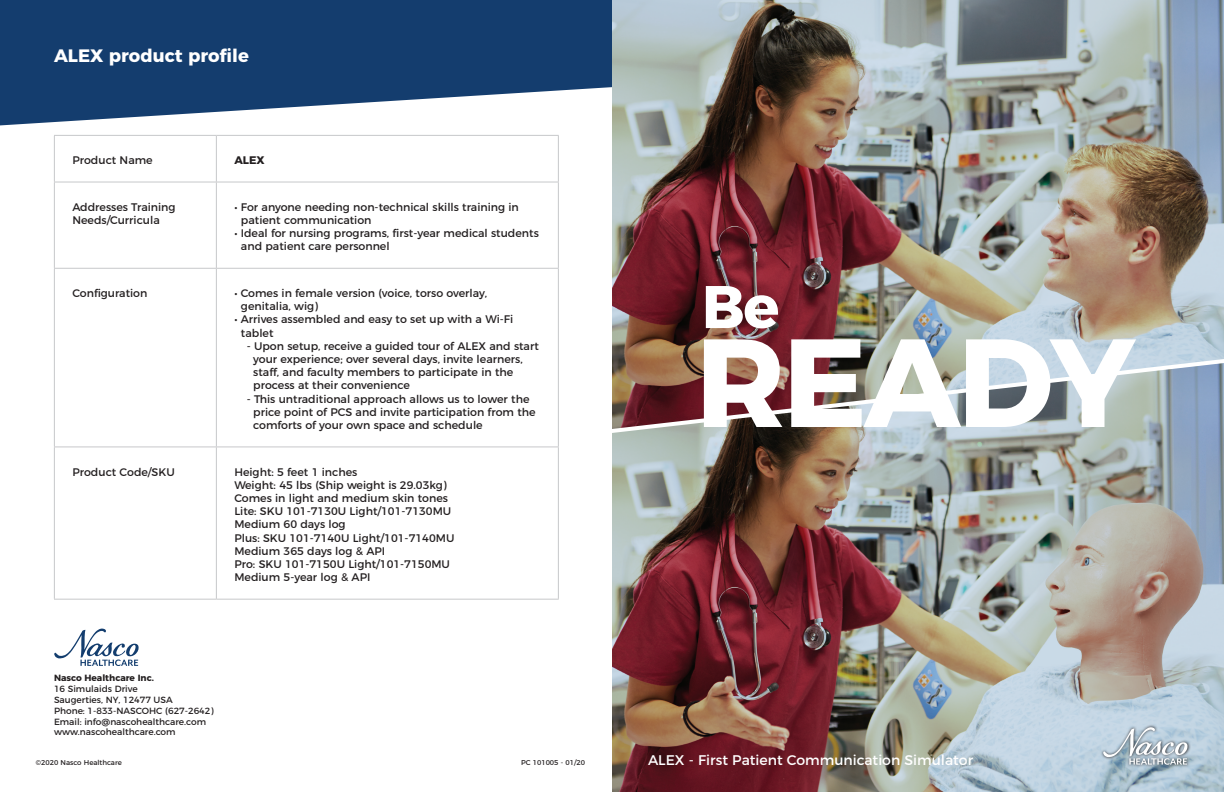
<style>
.page{position:relative;width:1224px;height:792px;background:#fff}
.page>*{position:absolute;margin:0;border:0;box-sizing:border-box;transform-origin:0 0}
.t1{font:700 125px "Montserrat";letter-spacing:-.025em;color:#fff}
.t2{font:700 60px "Montserrat";color:#fff}
.t3{font:700 18px "Montserrat";color:#fff}
.t4{font:14px "Montserrat";color:#fff}
.t5{font:11px/13.2px "Montserrat";color:#231f20}
.t6{font:700 11px "Montserrat";color:#231f20}
.t7{font:9px/10.8px "Montserrat";color:#231f20}
.t8{font:700 9px "Montserrat";color:#231f20}
.t9{font:7px "Montserrat";color:#231f20}
</style>
<div class="page">
<svg style="left:0;top:0;width:612px;height:125px;fill:#143d6e"></svg>
<img style="left:612px;top:0;width:612px;height:792px">
<img style="left:612px;top:356px;width:612px;height:80px">
<svg style="left:54px;top:629px;width:85px;height:37px"></svg>
<svg style="left:55px;top:181px;width:503px;height:418px"></svg>
<hr style="left:54px;top:135px;width:162px;height:1px;background:#c7c8ca">
<hr style="left:54px;top:136px;width:1px;height:46px;background:#c7c8ca">
<hr style="left:216px;top:135px;width:343px;height:1px;background:#c7c8ca">
<hr style="left:216px;top:136px;width:1px;height:46px;background:#c7c8ca">
<hr style="left:558px;top:136px;width:1px;height:46px;background:#c7c8ca">
<hr style="left:54px;top:182px;width:162px;height:1px;background:#c7c8ca">
<hr style="left:54px;top:182px;width:1px;height:86px;background:#c7c8ca">
<hr style="left:216px;top:182px;width:343px;height:1px;background:#c7c8ca">
<hr style="left:216px;top:182px;width:1px;height:86px;background:#c7c8ca">
<hr style="left:558px;top:182px;width:1px;height:86px;background:#c7c8ca">
<hr style="left:54px;top:268px;width:162px;height:1px;background:#c7c8ca">
<hr style="left:54px;top:269px;width:1px;height:178px;background:#c7c8ca">
<hr style="left:216px;top:268px;width:343px;height:1px;background:#c7c8ca">
<hr style="left:216px;top:269px;width:1px;height:178px;background:#c7c8ca">
<hr style="left:558px;top:269px;width:1px;height:178px;background:#c7c8ca">
<hr style="left:54px;top:447px;width:162px;height:1px;background:#c7c8ca">
<hr style="left:54px;top:447px;width:1px;height:152px;background:#c7c8ca">
<hr style="left:216px;top:447px;width:343px;height:1px;background:#c7c8ca">
<hr style="left:216px;top:447px;width:1px;height:152px;background:#c7c8ca">
<hr style="left:558px;top:447px;width:1px;height:152px;background:#c7c8ca">
<hr style="left:54px;top:599px;width:162px;height:1px;background:#c7c8ca">
<hr style="left:216px;top:599px;width:343px;height:1px;background:#c7c8ca">
<svg style="left:1101px;top:724px;width:90px;height:44px"></svg>
<svg style="left:1103px;top:727px;width:85px;height:38px"></svg>
<h3 class="t3" style="left:54px;top:41px;width:196px">ALEX product profile</h3>
<p class="t5" style="left:72px;top:153px;width:82px">Product Name</p>
<p class="t6" style="left:234px;top:151px;width:32px">ALEX</p>
<p class="t5" style="left:72px;top:199px;width:105px">Addresses Training<br>Needs/Curricula</p>
<p class="t5" style="left:241px;top:199px;width:279px;text-indent:-7px">• For anyone needing non-technical skills training in patient communication</p>
<p class="t5" style="left:241px;top:226px;width:299px;text-indent:-7px">• Ideal for nursing programs, first-year medical students and patient care personnel</p>
<p class="t5" style="left:72px;top:286px;width:77px">Configuration</p>
<p class="t5" style="left:241px;top:286px;width:248px;text-indent:-7px">• Comes in female version (voice, torso overlay, genitalia, wig)</p>
<p class="t5" style="left:241px;top:312px;width:274px;text-indent:-7px">• Arrives assembled and easy to set up with a Wi-Fi tablet</p>
<p class="t5" style="left:253px;top:338px;width:287px;text-indent:-7px">- Upon setup, receive a guided tour of ALEX and start your experience; over several days, invite learners, staff, and faculty members to participate in the process at their convenience</p>
<p class="t5" style="left:253px;top:391px;width:284px;text-indent:-7px">- This untraditional approach allows us to lower the price point of PCS and invite participation from the comforts of your own space and schedule</p>
<p class="t5" style="left:72px;top:464px;width:104px">Product Code/SKU</p>
<p class="t5" style="left:234px;top:464px;width:222px">Height: 5 feet 1 inches<br>Weight: 45 lbs (Ship weight is 29.03kg)<br>Comes in light and medium skin tones<br>Lite: SKU 101-7130U Light/101-7130MU<br>Medium 60 days log<br>Plus: SKU 101-7140U Light/101-7140MU<br>Medium 365 days log &amp; API<br>Pro: SKU 101-7150U Light/101-7150MU<br>Medium 5-year log &amp; API</p>
<p class="t8" style="left:54px;top:671px;width:101px">Nasco Healthcare Inc.</p>
<p class="t7" style="left:54px;top:683px;width:161px">16 Simulaids Drive<br>Saugerties, NY, 12477 USA<br>Phone: 1-833-NASCOHC (627-2642)<br>Email: info@nascohealthcare.com www.nascohealthcare.com</p>
<p class="t9" style="left:36px;top:757px;width:87px">©2020 Nasco Healthcare</p>
<p class="t9" style="left:521px;top:757px;width:65px">PC 101005 - 01/20</p>
<h2 class="t2" style="left:702px;top:257px;width:79px">Be</h2>
<h1 class="t1" style="left:695px;top:280px;width:442px">READY</h1>
<p class="t4" style="left:648px;top:749px;width:327px">ALEX - First Patient Communication Simulator</p>
</div>
